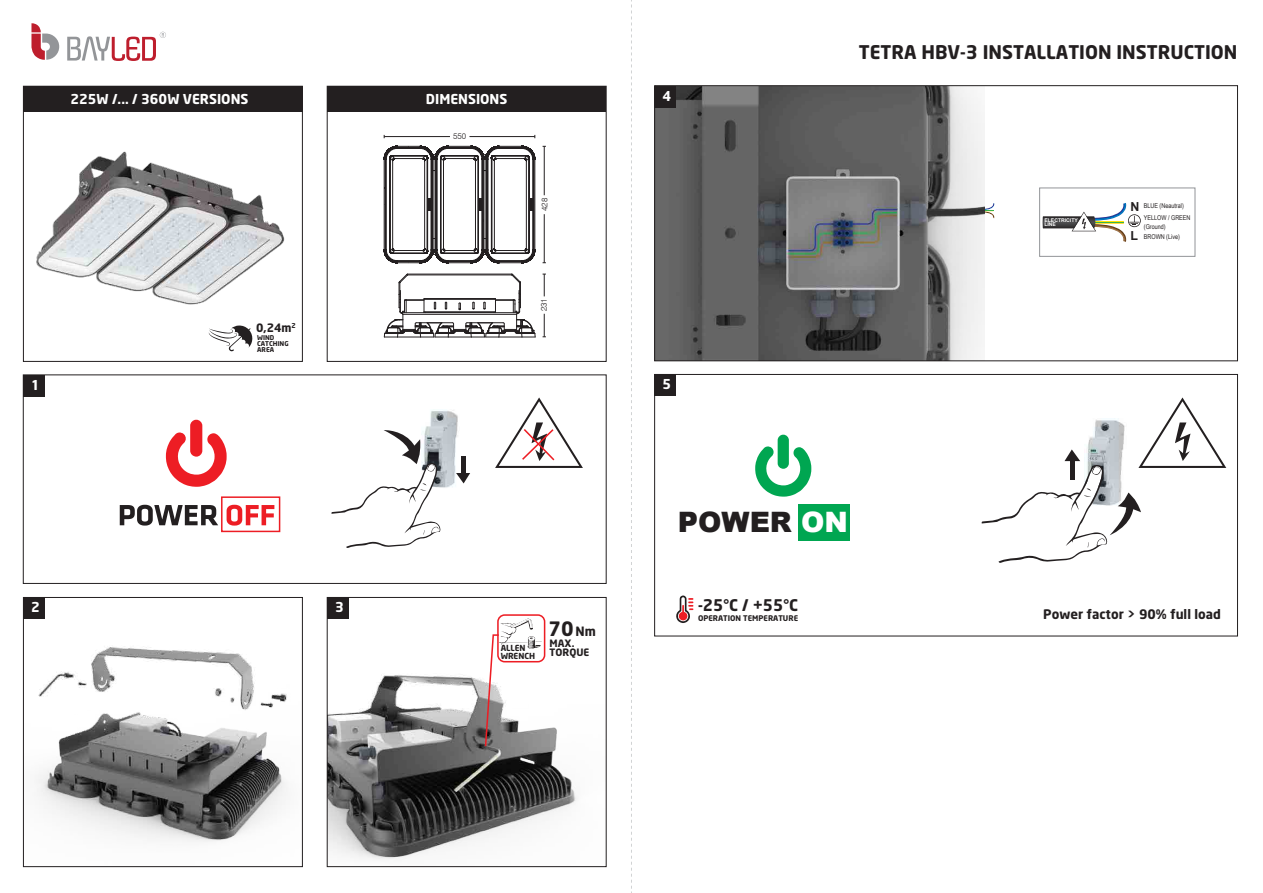
<style>
.page{position:relative;width:1263px;height:893px;background:#fff}
.page>*{position:absolute;margin:0;border:0;box-sizing:border-box;transform-origin:0 0}
.t1{font:900 28.05px "Arial";color:#231f20}
.t2{font:19.65px "Neo Sans Bold TR";color:#231f20}
.t3{font:18.6px "Neo Sans Bold TR";color:#231f20}
.t4{font:15.9px "Neo Sans Bold TR";color:#231f20}
.t5{font:13.5px "Neo Sans Bold TR";color:#fff}
.t6{font:13.05px "Neo Sans Bold TR";color:#231f20}
.t7{font:700 12.45px "Arial";color:#231f20}
.t8{font:11.55px "Neo Sans Bold TR";color:#231f20}
.t9{font:10.05px/9.6px "Neo Sans Bold TR";color:#231f20}
.t10{font:8.25px "Neo Sans Bold TR";color:#231f20}
.t11{font:300 8.25px "Swiss 721 BT";color:#231f20}
.t12{font:7.65px "Neo Sans Bold TR";color:#231f20}
.t13{font:6.6px/8.6px "Arial Narrow";color:#231f20}
.t14{font:6.6px/6.1px "Neo Sans Bold TR";color:#231f20}
.t15{font:700 5.1px/4.8px "Arial";color:#fff}
.s1{font-size:12.75px}
.s2{color:#fff}
</style>
<div class="page">
<svg style="left:984px;top:203px;width:10px;height:15px"></svg>
<img style="left:656px;top:87px;width:328px;height:272px">
<img style="left:329px;top:617px;width:248px;height:243px">
<img style="left:25px;top:618px;width:262px;height:224px">
<img style="left:36px;top:151px;width:249px;height:154px">
<svg style="left:31px;top:23px;width:28px;height:37px"></svg>
<svg style="left:67px;top:32px;width:99px;height:29px"></svg>
<svg style="left:120px;top:505px;width:98px;height:21px"></svg>
<svg style="left:227px;top:505px;width:47px;height:21px"></svg>
<svg style="left:166px;top:432px;width:61px;height:55px"></svg>
<div style="left:190px;top:420px;width:12px;height:37px;background:#ed1d24;border-radius:6px"></div>
<svg style="left:495px;top:397px;width:88px;height:71px"></svg>
<svg style="left:755px;top:446px;width:56px;height:51px"></svg>
<div style="left:778px;top:435px;width:11px;height:34px;background:#00a651;border-radius:5px"></div>
<div style="left:798px;top:505px;width:52px;height:36px;background:#00a651"></div>
<div style="left:221px;top:496px;width:59px;height:36px;border:2px solid #ed1d24"></div>
<div style="left:655px;top:86px;width:21px;height:21px;background:#231f20"></div>
<div style="left:654px;top:85px;width:584px;height:276px;border:1px solid #231f20"></div>
<div style="left:23px;top:375px;width:22px;height:21px;background:#231f20"></div>
<div style="left:23px;top:375px;width:583px;height:209px;border:1px solid #231f20"></div>
<div style="left:327px;top:86px;width:279px;height:26px;background:#231f20"></div>
<div style="left:23px;top:86px;width:279px;height:26px;background:#231f20"></div>
<svg style="left:631px;top:0;width:1px;height:893px"></svg>
<img style="left:425px;top:410px;width:33px;height:78px">
<svg style="left:331px;top:429px;width:110px;height:119px"></svg>
<svg style="left:981px;top:397px;width:245px;height:166px"></svg>
<div style="left:1070px;top:461px;width:5px;height:18px;background:#231f20"></div>
<svg style="left:456px;top:473px;width:14px;height:10px"></svg>
<hr style="left:461px;top:457px;width:4px;height:16px;background:#231f20">
<div style="left:327px;top:86px;width:279px;height:276px;border:1px solid #231f20"></div>
<div style="left:23px;top:86px;width:280px;height:276px;border:1px solid #231f20"></div>
<div style="left:655px;top:375px;width:21px;height:21px;background:#231f20"></div>
<div style="left:654px;top:374px;width:584px;height:262px;border:1px solid #231f20"></div>
<svg style="left:1042px;top:203px;width:99px;height:39px"></svg>
<svg style="left:209px;top:325px;width:44px;height:26px"></svg>
<svg style="left:676px;top:595px;width:17px;height:28px"></svg>
<div style="left:497px;top:614px;width:48px;height:48px;border:2px solid #ed1d24;border-radius:7px"></div>
<div style="left:1039px;top:188px;width:156px;height:69px;border:1px solid #939598"></div>
<div style="left:24px;top:597px;width:21px;height:21px;background:#231f20"></div>
<div style="left:23px;top:597px;width:280px;height:270px;border:1px solid #231f20"></div>
<div style="left:327px;top:598px;width:22px;height:21px;background:#231f20"></div>
<div style="left:327px;top:597px;width:279px;height:270px;border:1px solid #231f20"></div>
<svg style="left:484px;top:619px;width:58px;height:129px"></svg>
<hr style="left:469px;top:136px;width:66px;height:1px;background:#231f20">
<hr style="left:384px;top:136px;width:66px;height:1px;background:#231f20">
<hr style="left:544px;top:146px;width:1px;height:49px;background:#231f20">
<hr style="left:544px;top:214px;width:1px;height:49px;background:#231f20">
<svg style="left:543px;top:274px;width:3px;height:22px"></svg>
<svg style="left:543px;top:314px;width:3px;height:24px"></svg>
<svg style="left:384px;top:146px;width:151px;height:117px"></svg>
<svg style="left:384px;top:274px;width:152px;height:64px"></svg>
<h3 class="t5" style="left:71px;top:90px;width:179px">225W /... / 360W VERSIONS</h3>
<h3 class="t5" style="left:426px;top:90px;width:83px">DIMENSIONS</h3>
<h3 class="t8" style="left:256px;top:320px;width:41px">0,24m<sup>2</sup></h3>
<h3 class="t5" style="left:31px;top:376px;width:10px">1</h3>
<p class="t14" style="left:257px;top:334px;width:33px">WIND<br>CATCHING<br>AREA</p>
<h3 class="t5" style="left:31px;top:598px;width:10px">2</h3>
<h3 class="t5" style="left:335px;top:599px;width:10px">3</h3>
<p class="t11" style="left:453px;top:131px;width:15px">550</p>
<p class="t11" style="left:539px;top:211px;width:15px;rotate:-90deg">428</p>
<p class="t11" style="left:539px;top:311px;width:15px;rotate:-90deg">231</p>
<p class="t10" style="left:501px;top:643px;width:26px">ALLEN</p>
<p class="t10" style="left:501px;top:650px;width:36px">WRENCH</p>
<h2 class="t2" style="left:548px;top:616px;width:49px">70<span class="s1">Nm</span></h2>
<h3 class="t9" style="left:550px;top:638px;width:41px">MAX.<br>TORQUE</h3>
<h3 class="t5" style="left:662px;top:87px;width:10px">4</h3>
<h3 class="t3" style="left:859px;top:41px;width:380px">TETRA HBV-3 INSTALLATION INSTRUCTION</h3>
<p class="t15" style="left:1044px;top:218px;width:35px">ELECTRICITY<br>LINE</p>
<h3 class="t7" style="left:1130px;top:198px;width:10px">N</h3>
<h3 class="t7" style="left:1130px;top:227px;width:9px">L</h3>
<p class="t13" style="left:1144px;top:201px;width:41px">BLUE (Neautral)</p>
<p class="t13" style="left:1144px;top:233px;width:38px">BROWN (Live)</p>
<p class="t13" style="left:1144px;top:213px;width:48px">YELLOW / GREEN (Ground)</p>
<h3 class="t5" style="left:662px;top:376px;width:10px">5</h3>
<h1 class="t1" style="left:678px;top:502px;width:172px">POWER <span class="s2">ON</span></h1>
<h3 class="t4" style="left:698px;top:595px;width:102px">-25°C / +55°C</h3>
<p class="t12" style="left:698px;top:613px;width:102px">OPERATION TEMPERATURE</p>
<h3 class="t6" style="left:1043px;top:606px;width:179px">Power factor &gt; 90% full load</h3>
</div>
